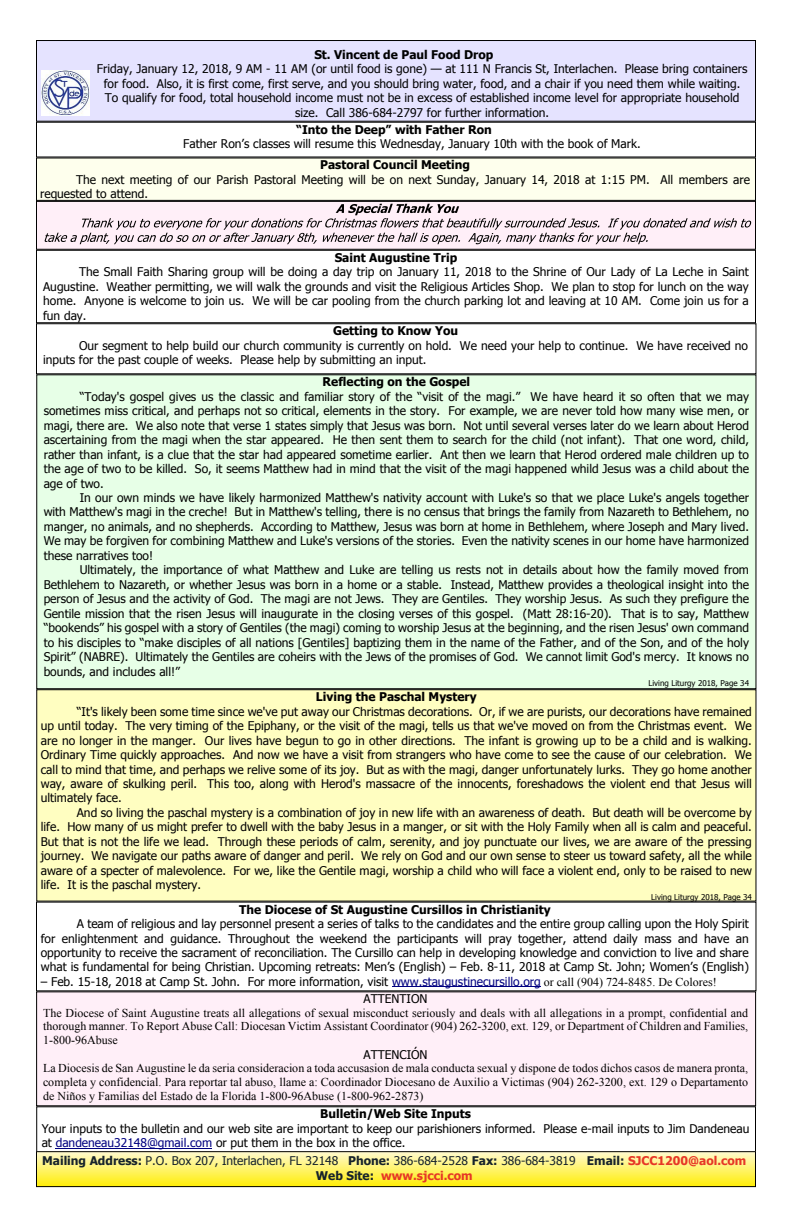
<style>
.page{position:relative;width:792px;height:1224px;background:#fff}
.page>*{position:absolute;margin:0;border:0;box-sizing:border-box;transform-origin:0 0}
.t1{font:12px/14.5px "Tahoma";color:#000;text-align:justify}
.t2{font:12px/13.8px "Times New Roman";color:#000;text-align:justify}
.t3{font:700 12px "Tahoma";color:#000}
.t4{font:12px/14.5px "Tahoma";color:#17232b;text-align:center}
.t5{font:8px "Tahoma";color:#000}
.s1{color:#000080}
.s2{font-family:"Times New Roman"}
.s3{font-weight:700}
.s4{font-weight:700;color:#e63726}
</style>
<div class="page">
<div style="left:36px;top:1106px;width:720px;height:46px;background:#fff;border:1px solid #000"></div>
<hr style="left:56px;top:1148px;width:156px;height:1px;background:#000080">
<svg style="left:38px;top:1153px;width:716px;height:32px;background:#fff36b"></svg>
<div style="left:36px;top:1151px;width:720px;height:36px;border:1px solid #000"></div>
<div style="left:36px;top:689px;width:720px;height:213px;background:#fffec1;border:1px solid #000"></div>
<div style="left:36px;top:991px;width:720px;height:115px;background:#ffeff8;border:1px solid #000"></div>
<div style="left:36px;top:40px;width:720px;height:82px;background:#e5e3ff;border:1px solid #000"></div>
<img style="left:42px;top:70px;width:47px;height:46px">
<div style="left:36px;top:250px;width:720px;height:73px;background:#fff;border:1px solid #000"></div>
<div style="left:36px;top:374px;width:720px;height:315px;background:#e7ffe7;border:1px solid #000"></div>
<div style="left:36px;top:201px;width:720px;height:49px;background:#ffeff8;border:1px solid #000"></div>
<svg style="left:45px;top:204px;width:706px;height:40px"></svg>
<hr style="left:392px;top:987px;width:149px;height:1px;background:#000080">
<div style="left:36px;top:157px;width:720px;height:44px;background:#feffed;border:1px solid #000"></div>
<div style="left:36px;top:323px;width:720px;height:51px;background:#fff;border:1px solid #000"></div>
<p class="t3" style="left:314px;top:50px;width:181px">St. Vincent de Paul Food Drop</p>
<p class="t1" style="left:97px;top:63px;width:652px;text-align:center">Friday, January 12, 2018, 9 AM - 11 AM (or until food is gone) — at 111 N Francis St, Interlachen. Please bring containers for food. Also, it is first come, first serve, and you should bring water, food, and a chair if you need them while waiting.<br>To qualify for food, total household income must not be in excess of established income level for appropriate household size. Call 386-684-2797 for further information.</p>
<p class="t3" style="left:296px;top:125px;width:197px">“Into the Deep” with Father Ron</p>
<p class="t1" style="left:183px;top:138px;width:459px">Father Ron’s classes will resume this Wednesday, January 10th with the book of Mark.</p>
<p class="t3" style="left:320px;top:160px;width:151px">Pastoral Council Meeting</p>
<p class="t1" style="left:40px;top:173px;width:712px;text-indent:36px">The next meeting of our Parish Pastoral Meeting will be on next Sunday, January 14, 2018 at 1:15 PM. All members are requested to attend.</p>
<p class="t3" style="left:335px;top:253px;width:124px">Saint Augustine Trip</p>
<p class="t1" style="left:43px;top:266px;width:707px;text-indent:36px">The Small Faith Sharing group will be doing a day trip on January 11, 2018 to the Shrine of Our Lady of La Leche in Saint Augustine. Weather permitting, we will walk the grounds and visit the Religious Articles Shop. We plan to stop for lunch on the way home. Anyone is welcome to join us. We will be car pooling from the church parking lot and leaving at 10 AM. Come join us for a fun day.</p>
<p class="t3" style="left:333px;top:326px;width:127px">Getting to Know You</p>
<p class="t1" style="left:43px;top:339px;width:707px;text-indent:36px">Our segment to help build our church community is currently on hold. We need your help to continue. We have received no inputs for the past couple of weeks. Please help by submitting an input.</p>
<p class="t3" style="left:323px;top:377px;width:149px">Reflecting on the Gospel</p>
<p class="t1" style="left:44px;top:390px;width:707px;text-indent:36px">“Today's gospel gives us the classic and familiar story of the “visit of the magi.” We have heard it so often that we may sometimes miss critical, and perhaps not so critical, elements in the story. For example, we are never told how many wise men, or magi, there are. We also note that verse 1 states simply that Jesus was born. Not until several verses later do we learn about Herod ascertaining from the magi when the star appeared. He then sent them to search for the child (not infant). That one word, child, rather than infant, is a clue that the star had appeared sometime earlier. Ant then we learn that Herod ordered male children up to the age of two to be killed. So, it seems Matthew had in mind that the visit of the magi happened whild Jesus was a child about the age of two.</p>
<p class="t1" style="left:44px;top:491px;width:707px;text-indent:36px">In our own minds we have likely harmonized Matthew's nativity account with Luke's so that we place Luke's angels together with Matthew's magi in the creche! But in Matthew's telling, there is no census that brings the family from Nazareth to Bethlehem, no manger, no animals, and no shepherds. According to Matthew, Jesus was born at home in Bethlehem, where Joseph and Mary lived.<br>We may be forgiven for combining Matthew and Luke's versions of the stories. Even the nativity scenes in our home have harmonized these narratives too!</p>
<p class="t1" style="left:44px;top:564px;width:707px;text-indent:36px">Ultimately, the importance of what Matthew and Luke are telling us rests not in details about how the family moved from Bethlehem to Nazareth, or whether Jesus was born in a home or a stable. Instead, Matthew provides a theological insight into the person of Jesus and the activity of God. The magi are not Jews. They are Gentiles. They worship Jesus. As such they prefigure the Gentile mission that the risen Jesus will inaugurate in the closing verses of this gospel. (Matt 28:16-20). That is to say, Matthew “bookends” his gospel with a story of Gentiles (the magi) coming to worship Jesus at the beginning, and the risen Jesus' own command to his disciples to “make disciples of all nations [Gentiles] baptizing them in the name of the Father, and of the Son, and of the holy Spirit” (NABRE). Ultimately the Gentiles are coheirs with the Jews of the promises of God. We cannot limit God's mercy. It knows no bounds, and includes all!”</p>
<p class="t5" style="left:648px;top:680px;width:102px">Living Liturgy 2018, Page 34</p>
<p class="t3" style="left:316px;top:692px;width:162px">Living the Paschal Mystery</p>
<p class="t1" style="left:41px;top:705px;width:713px;text-indent:36px">“It's likely been some time since we've put away our Christmas decorations. Or, if we are purists, our decorations have remained up until today. The very timing of the Epiphany, or the visit of the magi, tells us that we've moved on from the Christmas event. We are no longer in the manger. Our lives have begun to go in other directions. The infant is growing up to be a child and is walking.<br>Ordinary Time quickly approaches. And now we have a visit from strangers who have come to see the cause of our celebration. We call to mind that time, and perhaps we relive some of its joy. But as with the magi, danger unfortunately lurks. They go home another way, aware of skulking peril. This too, along with Herod's massacre of the innocents, foreshadows the violent end that Jesus will ultimately face.</p>
<p class="t1" style="left:41px;top:806px;width:713px;text-indent:36px">And so living the paschal mystery is a combination of joy in new life with an awareness of death. But death will be overcome by life. How many of us might prefer to dwell with the baby Jesus in a manger, or sit with the Holy Family when all is calm and peaceful.<br>But that is not the life we lead. Through these periods of calm, serenity, and joy punctuate our lives, we are aware of the pressing journey. We navigate our paths aware of danger and peril. We rely on God and our own sense to steer us toward safety, all the while aware of a specter of malevolence. For we, like the Gentile magi, worship a child who will face a violent end, only to be raised to new life. It is the paschal mystery.</p>
<p class="t5" style="left:651px;top:894px;width:102px">Living Liturgy 2018, Page 34</p>
<p class="t3" style="left:239px;top:904px;width:313px">The Diocese of St Augustine Cursillos in Christianity</p>
<p class="t1" style="left:41px;top:917px;width:710px;text-indent:36px">A team of religious and lay personnel present a series of talks to the candidates and the entire group calling upon the Holy Spirit for enlightenment and guidance. Throughout the weekend the participants will pray together, attend daily mass and have an opportunity to receive the sacrament of reconciliation. The Cursillo can help in developing knowledge and conviction to live and share what is fundamental for being Christian. Upcoming retreats: Men’s (English) – Feb. 8-11, 2018 at Camp St. John; Women’s (English)</p>
<p class="t1" style="left:41px;top:975px;width:677px">– Feb. 15-18, 2018 at Camp St. John. For more information, visit <span class="s1">www.staugustinecursillo.org</span> <span class="s2">or call (904) 724-8485. De Colores!</span></p>
<p class="t1" style="left:364px;top:993px;width:65px">ATTENTION</p>
<p class="t2" style="left:43px;top:1007px;width:707px">The Diocese of Saint Augustine treats all allegations of sexual misconduct seriously and deals with all allegations in a prompt, confidential and thorough manner. To Report Abuse Call: Diocesan Victim Assistant Coordinator (904) 262-3200, ext. 129, or Department of Children and Families, 1-800-96Abuse</p>
<p class="t1" style="left:364px;top:1049px;width:66px">ATTENCIÓN</p>
<p class="t2" style="left:43px;top:1063px;width:707px">La Diocesis de San Augustine le da seria consideracion a toda accusasion de mala conducta sexual y dispone de todos dichos casos de manera pronta, completa y confidencial. Para reportar tal abuso, llame a: Coordinador Diocesano de Auxilio a Victimas (904) 262-3200, ext. 129 o Departamento de Niños y Familias del Estado de la Florida 1-800-96Abuse (1-800-962-2873)</p>
<p class="t3" style="left:320px;top:1109px;width:152px">Bulletin/Web Site Inputs</p>
<p class="t1" style="left:42px;top:1122px;width:709px">Your inputs to the bulletin and our web site are important to keep our parishioners informed. Please e-mail inputs to Jim Dandeneau at <span class="s1">dandeneau32148@gmail.com</span> or put them in the box in the office.</p>
<p class="t4" style="left:42px;top:1155px;width:706px"><span class="s3">Mailing Address:</span> P.O. Box 207, Interlachen, FL 32148 <span class="s3">Phone:</span> 386-684-2528 <span class="s3">Fax:</span> 386-684-3819 <span class="s3">Email:</span> <span class="s4">SJCC1200@aol.com<br></span><span class="s3">Web Site:</span> <span class="s4">www.sjcci.com</span></p>
</div>
